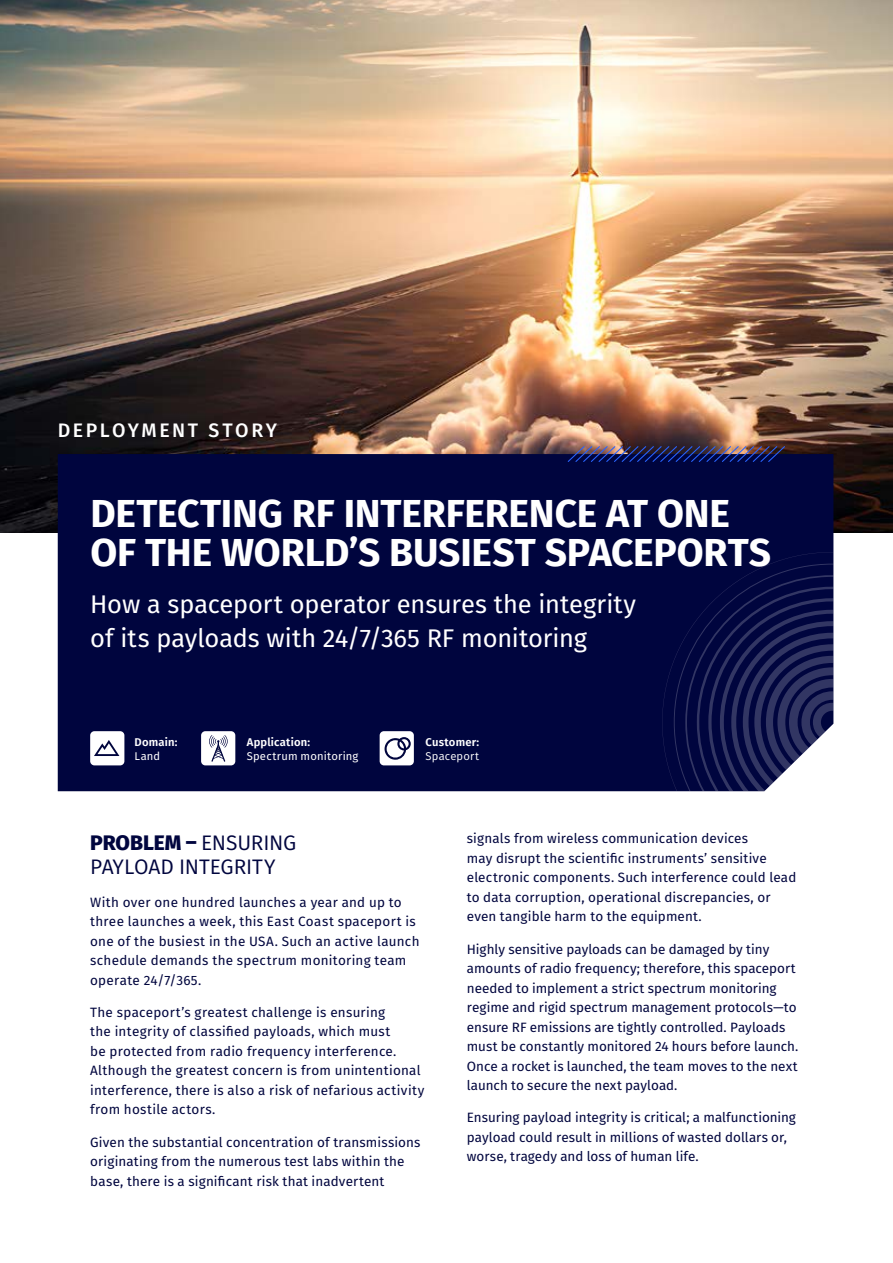
<style>
.page{position:relative;width:893px;height:1263px;background:#fff}
.page>*{position:absolute;margin:0;border:0;box-sizing:border-box;transform-origin:0 0}
.t1{font:700 39px/39px "Fira Sans";letter-spacing:-.005em;color:#fff}
.t2{font:25.5px/34.5px "Fira Sans";letter-spacing:-.005em;color:#fff}
.t3{font:21px/24px "Fira Sans";letter-spacing:-.005em;color:#00053e}
.t4{font:500 19.5px "Fira Sans";letter-spacing:.13em;color:#fff}
.t5{font:13.5px/19.5px "Fira Sans";letter-spacing:.01em;color:#00053e}
.t6{font:600 11.25px "Fira Sans";letter-spacing:.02em;color:#fff}
.t7{font:11.25px "Fira Sans";letter-spacing:.02em;color:#fff}
.t8{font:11.25px "Fira Sans";letter-spacing:.015em;color:#fff}
.s1{font-weight:800}
</style>
<div class="page">
<img style="left:0;top:0;width:893px;height:532px">
<div style="left:58px;top:454px;width:775px;height:337px;background:#00053e"></div>
<svg style="left:662px;top:552px;width:171px;height:239px"></svg>
<div style="left:201px;top:731px;width:34px;height:34px;background:#fff;border-radius:4px"></div>
<div style="left:380px;top:731px;width:34px;height:34px;background:#fff;border-radius:4px"></div>
<svg style="left:209px;top:735px;width:19px;height:27px"></svg>
<div style="left:90px;top:731px;width:34px;height:34px;background:#fff;border-radius:4px"></div>
<svg style="left:94px;top:740px;width:25px;height:16px"></svg>
<img style="left:567px;top:445px;width:219px;height:18px">
<svg style="left:385px;top:737px;width:26px;height:23px"></svg>
<h3 class="t4" style="left:58px;top:415px;width:221px">DEPLOYMENT STORY</h3>
<h1 class="t1" style="left:90px;top:491px;width:682px">DETECTING RF INTERFERENCE AT ONE<br>OF THE WORLD’S BUSIEST SPACEPORTS</h1>
<h2 class="t2" style="left:90px;top:586px;width:547px">How a spaceport operator ensures the integrity of its payloads with 24/7/365 RF monitoring</h2>
<p class="t6" style="left:135px;top:733px;width:44px">Domain:</p>
<p class="t7" style="left:135px;top:747px;width:27px">Land</p>
<p class="t6" style="left:247px;top:733px;width:65px">Application:</p>
<p class="t7" style="left:247px;top:747px;width:113px">Spectrum monitoring</p>
<p class="t6" style="left:426px;top:733px;width:55px">Customer:</p>
<p class="t8" style="left:426px;top:747px;width:55px">Spaceport</p>
<h3 class="t3" style="left:90px;top:831px;width:208px"><span class="s1">PROBLEM –</span> ENSURING<br>PAYLOAD INTEGRITY</h3>
<p class="t5" style="left:90px;top:892px;width:331px">With over one hundred launches a year and up to three launches a week, this East Coast spaceport is one of the busiest in the USA. Such an active launch schedule demands the spectrum monitoring team operate 24/7/365.</p>
<p class="t5" style="left:90px;top:1002px;width:336px">The spaceport’s greatest challenge is ensuring<br>the integrity of classified payloads, which must<br>be protected from radio frequency interference.<br>Although the greatest concern is from unintentional interference, there is also a risk of nefarious activity from hostile actors.</p>
<p class="t5" style="left:90px;top:1132px;width:332px">Given the substantial concentration of transmissions originating from the numerous test labs within the base, there is a significant risk that inadvertent</p>
<p class="t5" style="left:467px;top:828px;width:331px">signals from wireless communication devices<br>may disrupt the scientific instruments’ sensitive electronic components. Such interference could lead to data corruption, operational discrepancies, or even tangible harm to the equipment.</p>
<p class="t5" style="left:467px;top:939px;width:333px">Highly sensitive payloads can be damaged by tiny amounts of radio frequency; therefore, this spaceport needed to implement a strict spectrum monitoring regime and rigid spectrum management protocols—to ensure RF emissions are tightly controlled. Payloads must be constantly monitored 24 hours before launch.<br>Once a rocket is launched, the team moves to the next launch to secure the next payload.</p>
<p class="t5" style="left:467px;top:1107px;width:331px">Ensuring payload integrity is critical; a malfunctioning payload could result in millions of wasted dollars or, worse, tragedy and loss of human life.</p>
</div>
